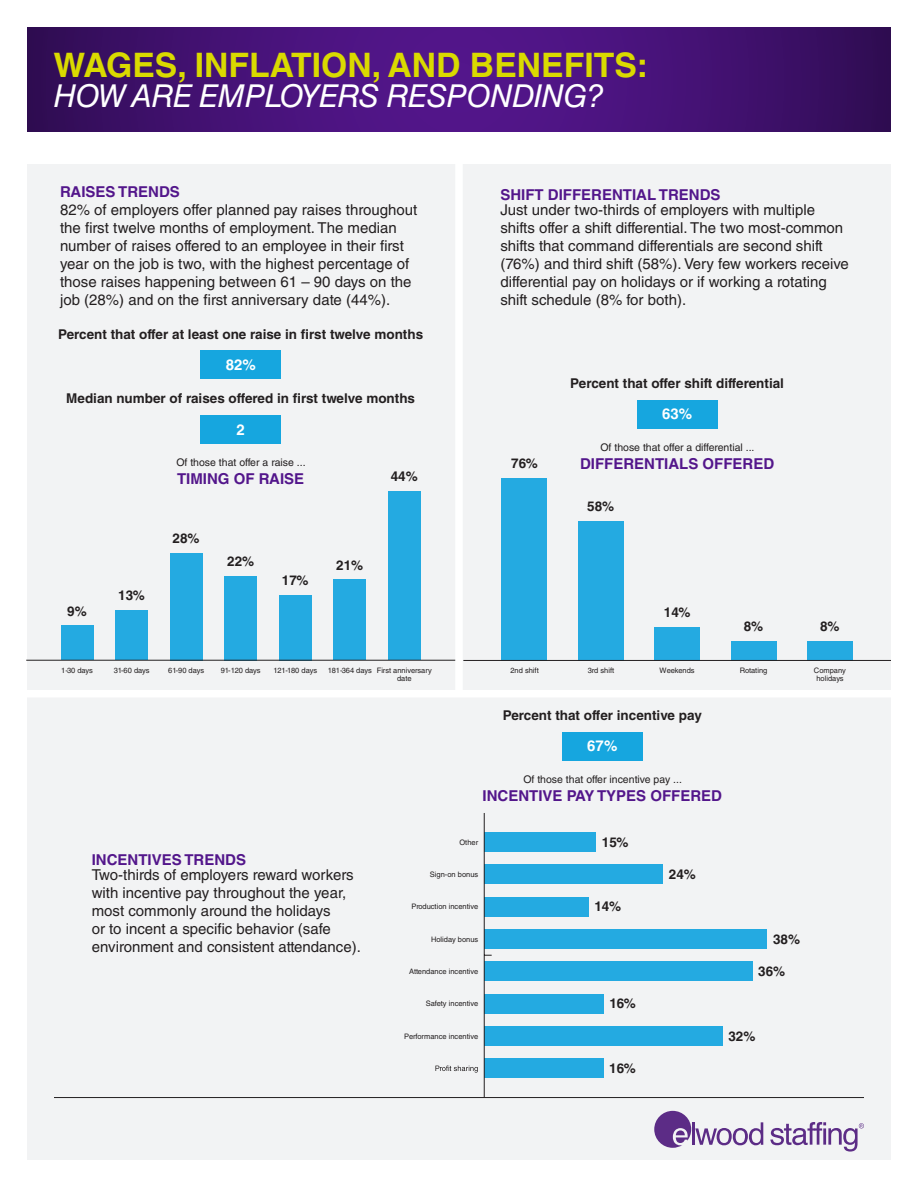
<style>
.page{position:relative;width:918px;height:1188px;background:#fff}
.page>*{position:absolute;margin:0;border:0;box-sizing:border-box;transform-origin:0 0}
.t1{font:700 33.75px "Helvetica LT Std";color:#dada00}
.t2{font:italic 31.5px "Helvetica LT Std";letter-spacing:-.03em;color:#fff}
.t3{font:15px/18px "Helvetica LT Std";color:#231f20}
.t4{font:700 15px "Helvetica LT Std";color:#53168b}
.t5{font:700 15px "Helvetica LT Std";color:#fff}
.t6{font:700 13.5px "Helvetica LT Std";color:#231f20}
.t7{font:10.5px "Helvetica LT Std";color:#231f20}
.t8{font:7.5px/7.5px "Helvetica LT Std";color:#231f20;text-align:center}
</style>
<div class="page">
<div style="left:27px;top:164px;width:864px;height:996px;background:#f2f3f4"></div>
<hr style="left:54px;top:1097px;width:810px;height:1px;background:#231f20">
<svg style="left:654px;top:1111px;width:109px;height:37px"></svg>
<svg style="left:770px;top:1122px;width:94px;height:30px"></svg>
<svg style="left:27px;top:27px;width:864px;height:105px;background:#441174"></svg>
<svg style="left:435px;top:1066px;width:43px;height:7px"></svg>
<div style="left:484px;top:1059px;width:119px;height:19px;background:#24aae1"></div>
<div style="left:484px;top:1026px;width:238px;height:20px;background:#24aae1"></div>
<div style="left:484px;top:994px;width:119px;height:19px;background:#24aae1"></div>
<div style="left:484px;top:962px;width:268px;height:19px;background:#24aae1"></div>
<div style="left:484px;top:929px;width:283px;height:20px;background:#24aae1"></div>
<div style="left:484px;top:897px;width:104px;height:19px;background:#24aae1"></div>
<div style="left:484px;top:865px;width:179px;height:19px;background:#24aae1"></div>
<div style="left:484px;top:832px;width:112px;height:20px;background:#24aae1"></div>
<hr style="left:484px;top:813px;width:1px;height:284px;background:#231f20">
<div style="left:562px;top:732px;width:81px;height:28px;background:#16a6df"></div>
<div style="left:807px;top:641px;width:46px;height:19px;background:#24aae1"></div>
<div style="left:731px;top:641px;width:45px;height:19px;background:#24aae1"></div>
<div style="left:654px;top:627px;width:46px;height:33px;background:#24aae1"></div>
<div style="left:578px;top:521px;width:46px;height:139px;background:#24aae1"></div>
<div style="left:502px;top:478px;width:45px;height:182px;background:#24aae1"></div>
<hr style="left:463px;top:660px;width:428px;height:1px;background:#231f20">
<div style="left:637px;top:400px;width:81px;height:29px;background:#16a6df"></div>
<div style="left:388px;top:491px;width:33px;height:169px;background:#24aae1"></div>
<div style="left:333px;top:580px;width:33px;height:80px;background:#24aae1"></div>
<div style="left:279px;top:595px;width:33px;height:65px;background:#24aae1"></div>
<div style="left:224px;top:576px;width:33px;height:84px;background:#24aae1"></div>
<div style="left:170px;top:553px;width:33px;height:107px;background:#24aae1"></div>
<div style="left:115px;top:610px;width:33px;height:50px;background:#24aae1"></div>
<div style="left:61px;top:626px;width:32px;height:34px;background:#24aae1"></div>
<hr style="left:22px;top:660px;width:437px;height:1px;background:#231f20">
<div style="left:200px;top:351px;width:81px;height:28px;background:#16a6df"></div>
<div style="left:200px;top:416px;width:81px;height:28px;background:#16a6df"></div>
<div style="left:455px;top:157px;width:8px;height:537px;background:#fff"></div>
<div style="left:19px;top:157px;width:7px;height:537px;background:#fff"></div>
<div style="left:21px;top:690px;width:876px;height:7px;background:#fff"></div>
<p class="t1" style="left:54px;top:44px;width:596px">WAGES, INFLATION, AND BENEFITS:</p>
<p class="t2" style="left:54px;top:77px;width:552px">HOW ARE EMPLOYERS RESPONDING?</p>
<p class="t4" style="left:60px;top:183px;width:121px">RAISES TRENDS</p>
<p class="t3" style="left:60px;top:201px;width:359px">82% of employers offer planned pay raises throughout the first twelve months of employment. The median number of raises offered to an employee in their first year on the job is two, with the highest percentage of those raises happening between 61 – 90 days on the job (28%) and on the first anniversary date (44%).</p>
<p class="t6" style="left:58px;top:326px;width:367px">Percent that offer at least one raise in first twelve months</p>
<p class="t5" style="left:226px;top:356px;width:32px">82%</p>
<p class="t6" style="left:66px;top:390px;width:350px">Median number of raises offered in first twelve months</p>
<p class="t6" style="left:67px;top:603px;width:21px">9%</p>
<p class="t6" style="left:118px;top:587px;width:28px">13%</p>
<p class="t5" style="left:237px;top:420px;width:10px">2</p>
<p class="t7" style="left:176px;top:456px;width:131px">Of those that offer a raise ...</p>
<p class="t4" style="left:177px;top:470px;width:129px">TIMING OF RAISE</p>
<p class="t6" style="left:173px;top:530px;width:29px">28%</p>
<p class="t6" style="left:227px;top:553px;width:29px">22%</p>
<p class="t6" style="left:282px;top:572px;width:28px">17%</p>
<p class="t6" style="left:391px;top:468px;width:29px">44%</p>
<p class="t6" style="left:336px;top:557px;width:29px">21%</p>
<p class="t8" style="left:61px;top:667px;width:33px">1-30 days</p>
<p class="t8" style="left:114px;top:667px;width:38px">31-60 days</p>
<p class="t8" style="left:168px;top:667px;width:38px">61-90 days</p>
<p class="t8" style="left:221px;top:667px;width:41px">91-120 days</p>
<p class="t8" style="left:273px;top:667px;width:45px">121-180 days</p>
<p class="t8" style="left:397px;top:667px;width:36px;text-align:left;text-indent:-69px">181-364 days First anniversary date</p>
<p class="t4" style="left:500px;top:186px;width:222px">SHIFT DIFFERENTIAL TRENDS</p>
<p class="t3" style="left:500px;top:201px;width:350px">Just under two-thirds of employers with multiple shifts offer a shift differential. The two most-common shifts that command differentials are second shift (76%) and third shift (58%). Very few workers receive differential pay on holidays or if working a rotating shift schedule (8% for both).</p>
<p class="t6" style="left:570px;top:375px;width:215px">Percent that offer shift differential</p>
<p class="t6" style="left:511px;top:455px;width:28px">76%</p>
<p class="t5" style="left:662px;top:405px;width:32px">63%</p>
<p class="t7" style="left:600px;top:441px;width:156px">Of those that offer a differential ...</p>
<p class="t4" style="left:580px;top:454px;width:196px">DIFFERENTIALS OFFERED</p>
<p class="t6" style="left:587px;top:498px;width:29px">58%</p>
<p class="t6" style="left:664px;top:604px;width:28px">14%</p>
<p class="t6" style="left:744px;top:618px;width:21px">8%</p>
<p class="t6" style="left:820px;top:618px;width:21px">8%</p>
<p class="t8" style="left:510px;top:667px;width:30px">2nd shift</p>
<p class="t8" style="left:588px;top:667px;width:28px">3rd shift</p>
<p class="t8" style="left:660px;top:667px;width:37px">Weekends</p>
<p class="t8" style="left:740px;top:667px;width:29px">Rotating</p>
<p class="t6" style="left:503px;top:707px;width:201px">Percent that offer incentive pay</p>
<p class="t5" style="left:587px;top:737px;width:32px">67%</p>
<p class="t7" style="left:523px;top:773px;width:160px">Of those that offer incentive pay ...</p>
<p class="t4" style="left:483px;top:786px;width:241px">INCENTIVE PAY TYPES OFFERED</p>
<p class="t8" style="left:814px;top:667px;width:33px">Company holidays</p>
<p class="t4" style="left:92px;top:851px;width:156px">INCENTIVES TRENDS</p>
<p class="t3" style="left:92px;top:866px;width:271px">Two-thirds of employers reward workers with incentive pay throughout the year, most commonly around the holidays<br>or to incent a specific behavior (safe environment and consistent attendance).</p>
<p class="t8" style="left:459px;top:838px;width:20px">Other</p>
<p class="t8" style="left:430px;top:871px;width:50px">Sign-on bonus</p>
<p class="t8" style="left:411px;top:903px;width:68px">Production incentive</p>
<p class="t8" style="left:431px;top:935px;width:49px">Holiday bonus</p>
<p class="t8" style="left:409px;top:968px;width:70px">Attendance incentive</p>
<p class="t8" style="left:426px;top:1000px;width:54px">Safety incentive</p>
<p class="t8" style="left:404px;top:1032px;width:76px">Performance incentive</p>
<p class="t6" style="left:602px;top:834px;width:28px">15%</p>
<p class="t6" style="left:594px;top:898px;width:28px">14%</p>
<p class="t6" style="left:609px;top:995px;width:28px">16%</p>
<p class="t6" style="left:609px;top:1060px;width:28px">16%</p>
<p class="t6" style="left:669px;top:866px;width:29px">24%</p>
<p class="t6" style="left:773px;top:931px;width:29px">38%</p>
<p class="t6" style="left:758px;top:963px;width:29px">36%</p>
<p class="t6" style="left:728px;top:1028px;width:29px">32%</p>
</div>
